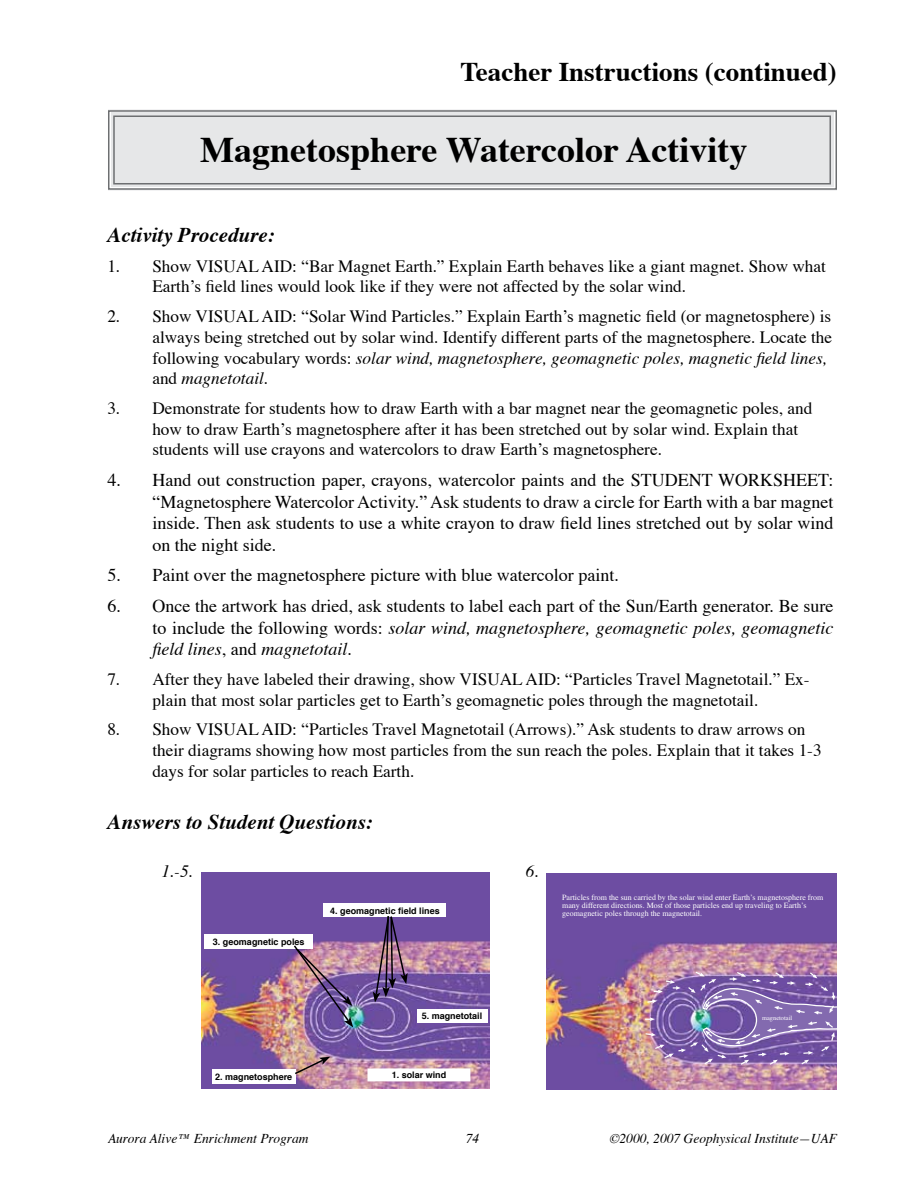
<style>
.page{position:relative;width:918px;height:1188px;background:#fff}
.page>*{position:absolute;margin:0;border:0;box-sizing:border-box;transform-origin:0 0}
.t1{font:700 36px "Times";color:#000}
.t2{font:700 27px "Times";color:#000}
.t3{font:italic 700 21px "Times";color:#000}
.t4{font:18px/21.6px "Times";color:#000;text-align:justify}
.t5{font:17.25px/20.7px "Times";color:#000}
.t6{font:italic 17.25px "Times";color:#000}
.t7{font:italic 13.5px "Times";color:#000}
.t8{font:700 9px "Helvetica";color:#000}
.t9{font:7.95px/7.9px "Times";color:#fff}
.t10{font:6.45px "Times";color:#fff}
.s1{font-style:italic}
</style>
<div class="page">
<div style="left:108px;top:109px;width:729px;height:82px;background:#e6e7e8"></div>
<div style="left:113px;top:114px;width:719px;height:72px;border:1px solid #e6e7e8"></div>
<div style="left:113px;top:116px;width:718px;height:68px;border:2px solid #6d6f71"></div>
<div style="left:108px;top:110px;width:729px;height:80px;border:2px solid #6d6f71"></div>
<img style="left:546px;top:873px;width:291px;height:216px">
<img style="left:644px;top:971px;width:193px;height:95px">
<img style="left:202px;top:873px;width:288px;height:216px">
<svg style="left:368px;top:1068px;width:102px;height:13px"></svg>
<div style="left:324px;top:903px;width:122px;height:14px;background:#fff"></div>
<div style="left:204px;top:934px;width:109px;height:15px;background:#fff"></div>
<div style="left:212px;top:1069px;width:84px;height:15px;background:#fff"></div>
<div style="left:417px;top:1009px;width:70px;height:14px;background:#fff"></div>
<div style="left:370px;top:1069px;width:97px;height:11px;background:#fff"></div>
<svg style="left:293px;top:1057px;width:37px;height:19px"></svg>
<img style="left:292px;top:944px;width:61px;height:84px">
<img style="left:373px;top:916px;width:35px;height:87px">
<h2 class="t2" style="left:460px;top:46px;width:378px">Teacher Instructions (continued)</h2>
<h1 class="t1" style="left:200px;top:115px;width:549px">Magnetosphere Watercolor Activity</h1>
<p class="t3" style="left:107px;top:215px;width:169px">Activity Procedure:</p>
<p class="t5" style="left:152px;top:254px;width:675px;text-indent:-45px">1. Show VISUAL AID: “Bar Magnet Earth.” Explain Earth behaves like a giant magnet. Show what<br>Earth’s field lines would look like if they were not affected by the solar wind.</p>
<p class="t5" style="left:152px;top:305px;width:681px;text-indent:-45px">2. Show VISUAL AID: “Solar Wind Particles.” Explain Earth’s magnetic field (or magnetosphere) is always being stretched out by solar wind. Identify different parts of the magnetosphere. Locate the following vocabulary words: <span class="s1">solar wind, magnetosphere, geomagnetic poles, magnetic field lines, </span>and <span class="s1">magnetotail.</span></p>
<p class="t5" style="left:152px;top:396px;width:662px;text-indent:-45px">3. Demonstrate for students how to draw Earth with a bar magnet near the geomagnetic poles, and how to draw Earth’s magnetosphere after it has been stretched out by solar wind. Explain that students will use crayons and watercolors to draw Earth’s magnetosphere.</p>
<p class="t4" style="left:152px;top:468px;width:683px;text-indent:-45px">4. Hand out construction paper, crayons, watercolor paints and the STUDENT WORKSHEET: “Magnetosphere Watercolor Activity.” Ask students to draw a circle for Earth with a bar magnet inside. Then ask students to use a white crayon to draw field lines stretched out by solar wind on the night side.</p>
<p class="t4" style="left:107px;top:563px;width:513px">5. Paint over the magnetosphere picture with blue watercolor paint.</p>
<p class="t4" style="left:152px;top:594px;width:682px;text-indent:-45px">6. Once the artwork has dried, ask students to label each part of the Sun/Earth generator. Be sure to include the following words: <span class="s1">solar wind, magnetosphere, geomagnetic poles, geomagnetic field lines</span>, and <span class="s1">magnetotail</span>.</p>
<p class="t5" style="left:107px;top:667px;width:704px;text-align:center">7. After they have labeled their drawing, show VISUAL AID: “Particles Travel Magnetotail.” Ex&shy;plain that most solar particles get to Earth’s geomagnetic poles through the magnetotail.</p>
<p class="t5" style="left:152px;top:718px;width:671px;text-indent:-45px">8. Show VISUAL AID: “Particles Travel Magnetotail (Arrows).” Ask students to draw arrows on their diagrams showing how most particles from the sun reach the poles. Explain that it takes 1-3 days for solar particles to reach Earth.</p>
<p class="t3" style="left:107px;top:802px;width:267px">Answers to Student Questions:</p>
<p class="t6" style="left:161px;top:855px;width:33px">1.-5.</p>
<p class="t6" style="left:526px;top:855px;width:14px">6.</p>
<p class="t8" style="left:213px;top:934px;width:93px">3. geomagnetic poles</p>
<p class="t8" style="left:215px;top:1069px;width:79px">2. magnetosphere</p>
<p class="t8" style="left:330px;top:903px;width:111px">4. geomagnetic field lines</p>
<p class="t8" style="left:422px;top:1008px;width:62px">5. magnetotail</p>
<p class="t8" style="left:392px;top:1067px;width:56px">1. solar wind</p>
<p class="t9" style="left:562px;top:893px;width:263px">Particles from the sun carried by the solar wind enter Earth’s magnetosphere from many different directions. Most of those particles end up traveling to Earth’s geomagnetic poles through the magnetotail.</p>
<p class="t10" style="left:762px;top:1012px;width:32px">magnetotail</p>
<p class="t7" style="left:108px;top:1127px;width:202px">Aurora Alive™ Enrichment Program</p>
<p class="t7" style="left:466px;top:1127px;width:15px">74</p>
<p class="t7" style="left:609px;top:1127px;width:229px">©2000, 2007 Geophysical Institute—UAF</p>
</div>
